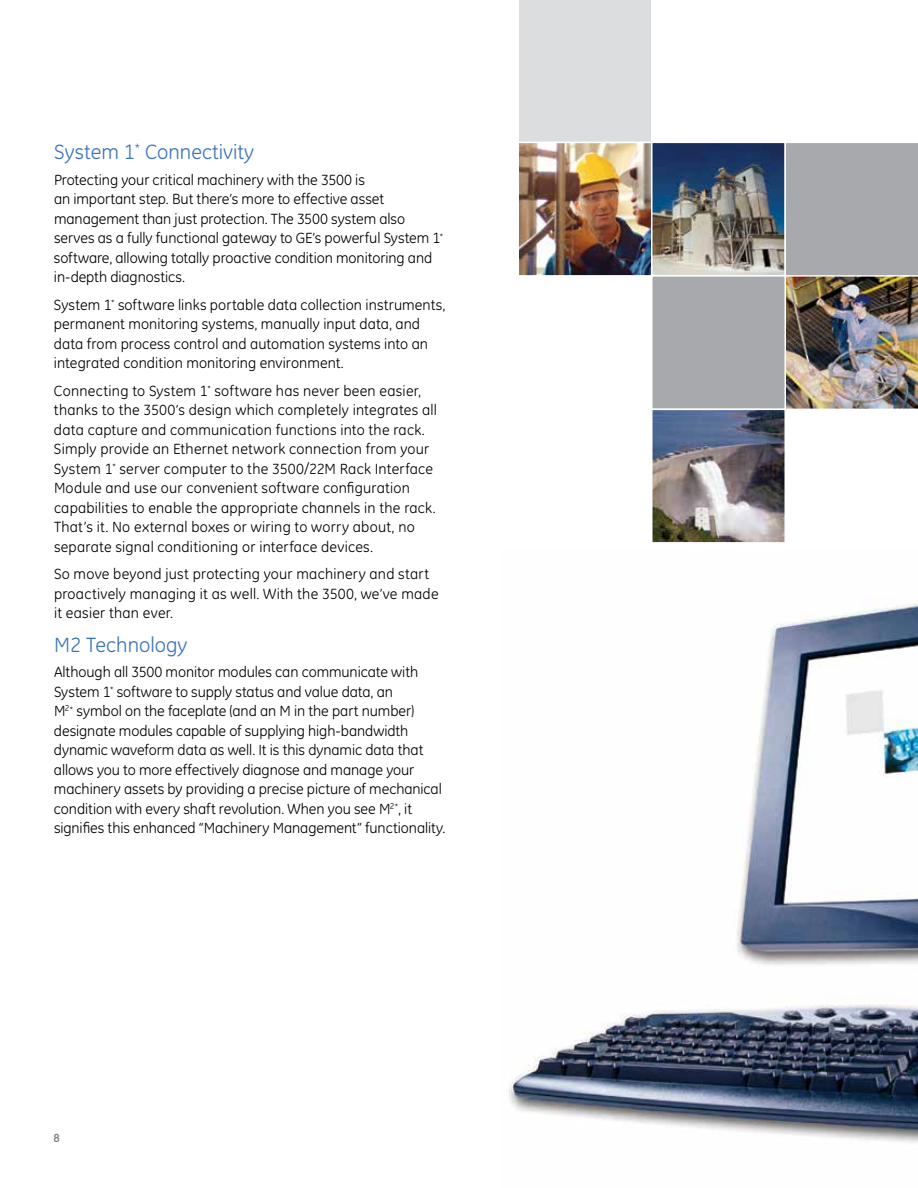
<style>
.page{position:relative;width:918px;height:1188px;background:#fff}
.page>*{position:absolute;margin:0;border:0;box-sizing:border-box;transform-origin:0 0}
.t1{font:21px "GE Inspira";color:#3b73b9}
.t2{font:15px/19.5px "GE Inspira";letter-spacing:.005em;color:#000}
.t3{font:700 12px "GE Inspira";color:#808285}
</style>
<div class="page">
<img style="left:509px;top:603px;width:409px;height:540px">
<img style="left:521px;top:145px;width:129px;height:129px">
<div style="left:518px;top:142px;width:135px;height:135px;border:2px solid #fff"></div>
<div style="left:518px;top:0;width:133px;height:143px;background:#dcddde"></div>
<img style="left:654px;top:145px;width:129px;height:129px">
<div style="left:651px;top:142px;width:135px;height:135px;border:2px solid #fff"></div>
<img style="left:785px;top:142px;width:133px;height:267px">
<div style="left:651px;top:275px;width:135px;height:135px;background:#a7a9ac;border:2px solid #fff"></div>
<img style="left:654px;top:412px;width:129px;height:129px">
<div style="left:651px;top:409px;width:135px;height:135px;border:2px solid #fff"></div>
<h1 class="t1" style="left:54px;top:140px;width:202px">System 1<sup>*</sup> Connectivity</h1>
<p class="t2" style="left:54px;top:170px;width:391px">Protecting your critical machinery with the 3500 is<br>an important step. But there’s more to effective asset management than just protection. The 3500 system also serves as a fully functional gateway to GE’s powerful System 1<sup>* </sup>software, allowing totally proactive condition monitoring and in-depth diagnostics.</p>
<p class="t2" style="left:54px;top:295px;width:393px">System 1<sup>*</sup> software links portable data collection instruments, permanent monitoring systems, manually input data, and data from process control and automation systems into an integrated condition monitoring environment.</p>
<p class="t2" style="left:54px;top:381px;width:385px">Connecting to System 1<sup>*</sup> software has never been easier, thanks to the 3500’s design which completely integrates all data capture and communication functions into the rack.<br>Simply provide an Ethernet network connection from your System 1<sup>*</sup> server computer to the 3500/22M Rack Interface Module and use our convenient software configuration capabilities to enable the appropriate channels in the rack.<br>That’s it. No external boxes or wiring to worry about, no separate signal conditioning or interface devices.</p>
<p class="t2" style="left:54px;top:565px;width:386px">So move beyond just protecting your machinery and start proactively managing it as well. With the 3500, we’ve made it easier than ever.</p>
<h1 class="t1" style="left:54px;top:632px;width:135px">M2 Technology</h1>
<p class="t2" style="left:54px;top:662px;width:393px">Although all 3500 monitor modules can communicate with System 1<sup>*</sup> software to supply status and value data, an<br>M<sup>2</sup><sup>*</sup> symbol on the faceplate (and an M in the part number) designate modules capable of supplying high-bandwidth dynamic waveform data as well. It is this dynamic data that allows you to more effectively diagnose and manage your machinery assets by providing a precise picture of mechanical condition with every shaft revolution. When you see M<sup>2</sup><sup>*</sup>, it signifies this enhanced “Machinery Management” functionality.</p>
<p class="t3" style="left:54px;top:1130px;width:8px">8</p>
</div>
